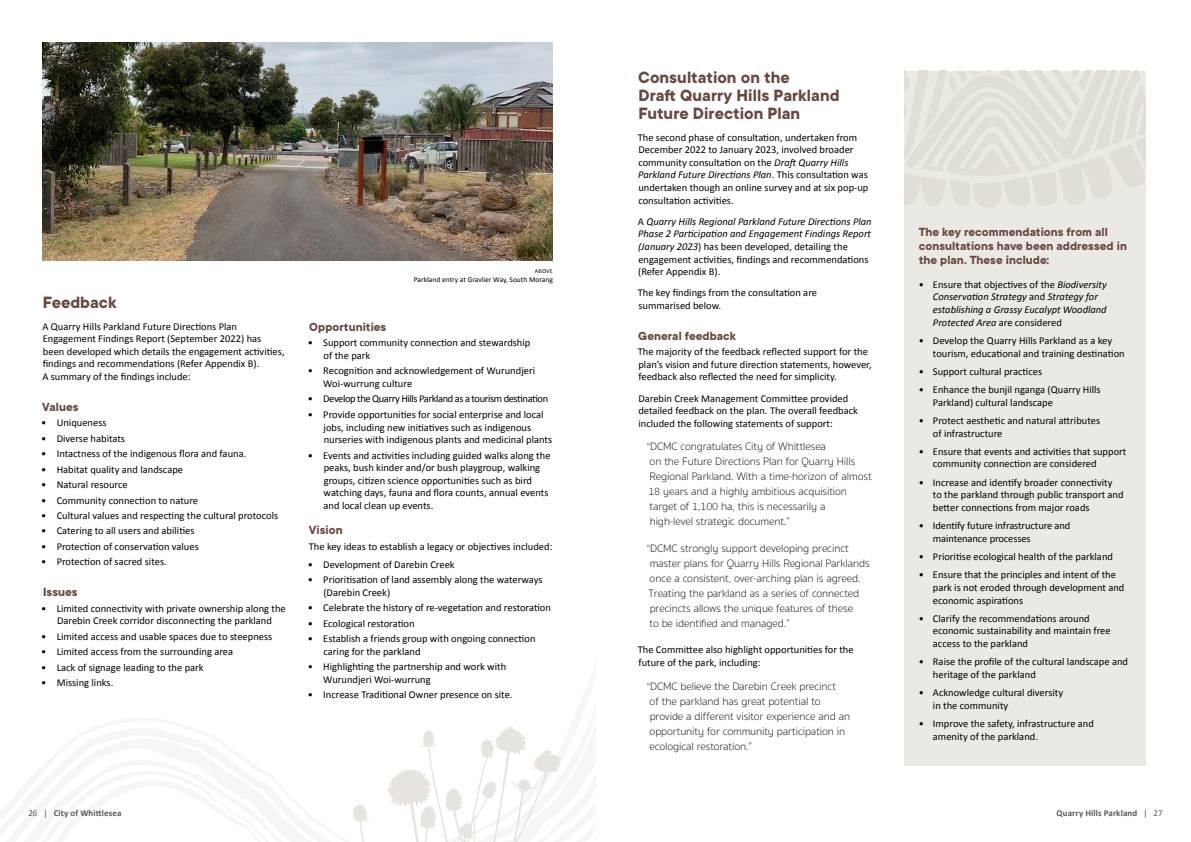
<style>
.page{position:relative;width:1191px;height:842px;background:#fff}
.page>*{position:absolute;margin:0;border:0;box-sizing:border-box;transform-origin:0 0}
.t1{font:700 18px/18px "TT Commons";color:#6a4842}
.t2{font:700 13px/14px "TT Commons";letter-spacing:.005em;color:#6a4842}
.t3{font:100 11px/15px "Sukhumvit Set";letter-spacing:-.01em;color:#000}
.t4{font:10.5px/12.6px "Calibri";color:#000}
.t5{font:italic 10.5px/12.6px "Calibri";color:#000}
.t6{font:10.5px "Calibri";letter-spacing:-.04em;color:#000}
.t7{font:700 9px "Calibri";letter-spacing:.01em;color:#58595b}
.t8{font:7.5px "Calibri";color:#000}
.t9{font:6px "Calibri";letter-spacing:.04em;color:#000}
.s1{font-style:italic}
.s2{font-style:normal}
.s3{font-weight:400}
</style>
<div class="page">
<svg style="left:0;top:667px;width:595px;height:175px"></svg>
<div style="left:904px;top:71px;width:241px;height:694px;background:#ebe9e4"></div>
<svg style="left:904px;top:71px;width:241px;height:137px"></svg>
<img style="left:43px;top:43px;width:510px;height:218px">
<svg style="left:350px;top:725px;width:211px;height:117px"></svg>
<h1 class="t1" style="left:43px;top:294px;width:75px">Feedback</h1>
<p class="t4" style="left:42px;top:320px;width:244px">A Quarry Hills Parkland Future Directions Plan Engagement Findings Report (September 2022) has been developed which details the engagement activities, findings and recommendations (Refer Appendix B).<br>A summary of the findings include:</p>
<p class="t2" style="left:42px;top:400px;width:38px">Values</p>
<p class="t4" style="left:41px;top:417px;width:67px">• Uniqueness</p>
<p class="t4" style="left:41px;top:432px;width:85px">• Diverse habitats</p>
<p class="t4" style="left:41px;top:447px;width:207px">• Intactness of the indigenous flora and fauna.</p>
<p class="t4" style="left:41px;top:463px;width:143px">• Habitat quality and landscape</p>
<p class="t4" style="left:41px;top:478px;width:88px">• Natural resource</p>
<p class="t4" style="left:41px;top:494px;width:158px">• Community connection to nature</p>
<p class="t4" style="left:41px;top:509px;width:238px">• Cultural values and respecting the cultural protocols</p>
<p class="t4" style="left:41px;top:525px;width:155px">• Catering to all users and abilities</p>
<p class="t4" style="left:41px;top:540px;width:159px">• Protection of conservation values</p>
<p class="t4" style="left:41px;top:556px;width:127px">• Protection of sacred sites.</p>
<p class="t2" style="left:43px;top:586px;width:36px">Issues</p>
<p class="t4" style="left:41px;top:602px;width:246px;text-align:center">• Limited connectivity with private ownership along the<br>Darebin Creek corridor disconnecting the parkland</p>
<p class="t4" style="left:41px;top:630px;width:232px">• Limited access and usable spaces due to steepness</p>
<p class="t4" style="left:41px;top:645px;width:193px">• Limited access from the surrounding area</p>
<p class="t4" style="left:41px;top:661px;width:164px">• Lack of signage leading to the park</p>
<p class="t4" style="left:41px;top:676px;width:74px">• Missing links.</p>
<p class="t9" style="left:535px;top:268px;width:19px">ABOVE</p>
<p class="t8" style="left:414px;top:275px;width:141px">Parkland entry at Gravlier Way, South Morang</p>
<p class="t2" style="left:309px;top:320px;width:79px">Opportunities</p>
<p class="t4" style="left:323px;top:337px;width:208px;text-indent:-16px">• Support community connection and stewardship of the park</p>
<p class="t4" style="left:323px;top:365px;width:213px;text-indent:-15px">• Recognition and acknowledgement of Wurundjeri<br>Woi-wurrung culture</p>
<p class="t6" style="left:308px;top:392px;width:242px">• Develop the Quarry Hills Parkland as a tourism destination</p>
<p class="t4" style="left:323px;top:408px;width:230px;text-indent:-16px">• Provide opportunities for social enterprise and local jobs, including new initiatives such as indigenous nurseries with indigenous plants and medicinal plants</p>
<p class="t4" style="left:323px;top:449px;width:228px;text-indent:-16px">• Events and activities including guided walks along the peaks, bush kinder and/or bush playgroup, walking groups, citizen science opportunities such as bird watching days, fauna and flora counts, annual events and local clean up events.</p>
<p class="t2" style="left:309px;top:523px;width:35px">Vision</p>
<p class="t4" style="left:309px;top:540px;width:245px">The key ideas to establish a legacy or objectives included:</p>
<p class="t4" style="left:308px;top:558px;width:148px">• Development of Darebin Creek</p>
<p class="t4" style="left:323px;top:574px;width:221px;text-indent:-16px">• Prioritisation of land assembly along the waterways (Darebin Creek)</p>
<p class="t4" style="left:308px;top:602px;width:244px">• Celebrate the history of re-vegetation and restoration</p>
<p class="t4" style="left:308px;top:617px;width:108px">• Ecological restoration</p>
<p class="t4" style="left:323px;top:633px;width:213px;text-indent:-16px">• Establish a friends group with ongoing connection caring for the parkland</p>
<p class="t4" style="left:323px;top:661px;width:184px;text-indent:-15px">• Highlighting the partnership and work with<br>Wurundjeri Woi-wurrung</p>
<p class="t4" style="left:308px;top:689px;width:206px">• Increase Traditional Owner presence on site.</p>
<h1 class="t1" style="left:638px;top:69px;width:203px">Consultation on the<br>Draft Quarry Hills Parkland<br>Future Direction Plan</h1>
<p class="t4" style="left:637px;top:131px;width:232px">The second phase of consultation, undertaken from December 2022 to January 2023, involved broader community consultation on the <span class="s1">Draft Quarry Hills Parkland Future Directions Plan</span>. This consultation was undertaken though an online survey and at six pop-up consultation activities.</p>
<p class="t5" style="left:638px;top:215px;width:235px"><span class="s2">A</span> Quarry Hills Regional Parkland Future Directions Plan Phase 2 Participation and Engagement Findings Report (January 2023<span class="s2">) has been developed, detailing the engagement activities, findings and recommendations (Refer Appendix B).</span></p>
<p class="t4" style="left:637px;top:286px;width:181px">The key findings from the consultation are summarised below.</p>
<p class="t2" style="left:638px;top:329px;width:99px">General feedback</p>
<p class="t4" style="left:637px;top:345px;width:235px">The majority of the feedback reflected support for the plan’s vision and future direction statements, however, feedback also reflected the need for simplicity.</p>
<p class="t4" style="left:638px;top:392px;width:221px">Darebin Creek Management Committee provided detailed feedback on the plan. The overall feedback included the following statements of support:</p>
<p class="t3" style="left:646px;top:439px;width:226px">“DCMC congratulates City of Whittlesea<br>on the Future Directions Plan for Quarry Hills Regional Parkland. With a time-horizon of almost 18 years and a highly ambitious acquisition target of 1,100 ha, this is necessarily a<br>high-level strategic document.”</p>
<p class="t3" style="left:646px;top:541px;width:225px">“DCMC strongly support developing precinct master plans for Quarry Hills Regional Parklands once a consistent, over-arching plan is agreed.<br>Treating the parkland as a series of connected precincts allows the unique features of these<br>to be identified and managed.”</p>
<p class="t4" style="left:637px;top:644px;width:217px">The Committee also highlight opportunities for the future of the park, including:</p>
<p class="t3" style="left:646px;top:679px;width:205px">“DCMC believe the Darebin Creek precinct<br>of the parkland has great potential to provide a different visitor experience and an opportunity for community participation in ecological restoration.”</p>
<p class="t2" style="left:918px;top:225px;width:210px">The key recommendations from all consultations have been addressed in the plan. These include:</p>
<p class="t5" style="left:933px;top:278px;width:175px;text-indent:-14px"><span class="s2">• Ensure that objectives of the</span> Biodiversity Conservation Strategy <span class="s2">and</span> Strategy for establishing a Grassy Eucalypt Woodland Protected Area <span class="s2">are considered</span></p>
<p class="t4" style="left:933px;top:334px;width:193px;text-indent:-14px">• Develop the Quarry Hills Parkland as a key tourism, educational and training destination</p>
<p class="t4" style="left:918px;top:365px;width:125px">• Support cultural practices</p>
<p class="t4" style="left:933px;top:383px;width:169px;text-indent:-14px">• Enhance the bunjil nganga (Quarry Hills<br>Parkland) cultural landscape</p>
<p class="t4" style="left:933px;top:414px;width:169px;text-indent:-14px">• Protect aesthetic and natural attributes of infrastructure</p>
<p class="t4" style="left:933px;top:445px;width:195px;text-indent:-14px">• Ensure that events and activities that support community connection are considered</p>
<p class="t4" style="left:933px;top:476px;width:192px;text-indent:-14px">• Increase and identify broader connectivity to the parkland through public transport and better connections from major roads</p>
<p class="t4" style="left:933px;top:519px;width:139px;text-indent:-14px">• Identify future infrastructure and maintenance processes</p>
<p class="t4" style="left:918px;top:550px;width:196px">• Prioritise ecological health of the parkland</p>
<p class="t4" style="left:933px;top:569px;width:193px;text-indent:-14px">• Ensure that the principles and intent of the park is not eroded through development and economic aspirations</p>
<p class="t4" style="left:933px;top:612px;width:179px;text-indent:-14px">• Clarify the recommendations around economic sustainability and maintain free access to the parkland</p>
<p class="t4" style="left:933px;top:655px;width:197px;text-indent:-14px">• Raise the profile of the cultural landscape and heritage of the parkland</p>
<p class="t4" style="left:933px;top:686px;width:132px;text-indent:-14px">• Acknowledge cultural diversity in the community</p>
<p class="t4" style="left:933px;top:717px;width:162px;text-indent:-14px">• Improve the safety, infrastructure and amenity of the parkland.</p>
<p class="t7" style="left:28px;top:808px;width:95px"><span class="s3">26 |</span> City of Whittlesea</p>
<p class="t7" style="left:1056px;top:808px;width:108px">Quarry Hills Parkland <span class="s3">| 27</span></p>
</div>
